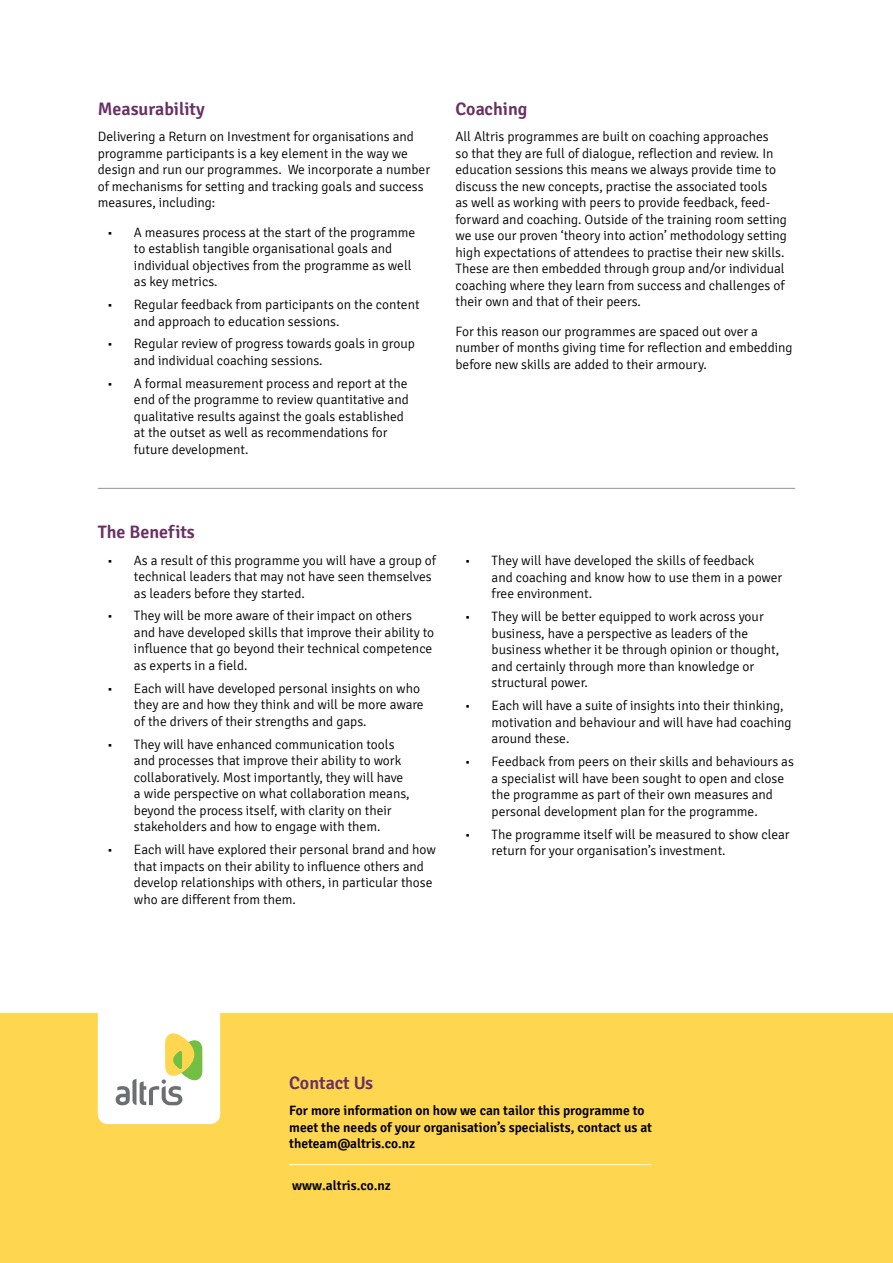
<style>
.page{position:relative;width:893px;height:1263px;background:#fff}
.page>*{position:absolute;margin:0;border:0;box-sizing:border-box;transform-origin:0 0}
.t1{font:600 18px "Signika";color:#693064}
.t2{font:300 13.5px/16.5px "Signika";color:#000}
.t3{font:600 13.5px/16.5px "Signika";color:#000}
</style>
<div class="page">
<div style="left:0;top:1013px;width:893px;height:250px;background:#ffd64f"></div>
<div style="left:98px;top:1001px;width:122px;height:123px;background:#fff;border-radius:10px"></div>
<svg style="left:116px;top:1033px;width:86px;height:72px"></svg>
<hr style="left:98px;top:488px;width:697px;height:1px;background:#939598">
<hr style="left:289px;top:1164px;width:362px;height:1px;background:#fff">
<h1 class="t1" style="left:98px;top:98px;width:109px">Measurability</h1>
<p class="t2" style="left:98px;top:129px;width:334px">Delivering a Return on Investment for organisations and programme participants is a key element in the way we design and run our programmes. We incorporate a number of mechanisms for setting and tracking goals and success measures, including:</p>
<p class="t2" style="left:134px;top:224px;width:283px;text-indent:-27px">• A measures process at the start of the programme to establish tangible organisational goals and individual objectives from the programme as well as key metrics.</p>
<p class="t2" style="left:134px;top:296px;width:287px;text-indent:-27px">• Regular feedback from participants on the content and approach to education sessions.</p>
<p class="t2" style="left:134px;top:336px;width:282px;text-indent:-27px">• Regular review of progress towards goals in group and individual coaching sessions.</p>
<p class="t2" style="left:134px;top:375px;width:276px;text-indent:-27px">• A formal measurement process and report at the end of the programme to review quantitative and qualitative results against the goals established at the outset as well as recommendations for future development.</p>
<h1 class="t1" style="left:455px;top:98px;width:73px">Coaching</h1>
<p class="t2" style="left:455px;top:129px;width:333px">All Altris programmes are built on coaching approaches<br>so that they are full of dialogue, reflection and review. In education sessions this means we always provide time to discuss the new concepts, practise the associated tools<br>as well as working with peers to provide feedback, feed&shy;forward and coaching. Outside of the training room setting we use our proven ‘theory into action’ methodology setting high expectations of attendees to practise their new skills.<br>These are then embedded through group and/or individual coaching where they learn from success and challenges of their own and that of their peers.</p>
<p class="t2" style="left:455px;top:323px;width:339px">For this reason our programmes are spaced out over a number of months giving time for reflection and embedding before new skills are added to their armoury.</p>
<h1 class="t1" style="left:98px;top:521px;width:99px">The Benefits</h1>
<p class="t2" style="left:134px;top:552px;width:304px;text-indent:-27px">• As a result of this programme you will have a group of technical leaders that may not have seen themselves as leaders before they started.</p>
<p class="t2" style="left:134px;top:608px;width:302px;text-indent:-27px">• They will be more aware of their impact on others and have developed skills that improve their ability to influence that go beyond their technical competence as experts in a field.</p>
<p class="t2" style="left:134px;top:680px;width:291px;text-indent:-27px">• Each will have developed personal insights on who they are and how they think and will be more aware of the drivers of their strengths and gaps.</p>
<p class="t2" style="left:134px;top:736px;width:277px;text-indent:-27px">• They will have enhanced communication tools and processes that improve their ability to work collaboratively. Most importantly, they will have a wide perspective on what collaboration means, beyond the process itself, with clarity on their stakeholders and how to engage with them.</p>
<p class="t2" style="left:134px;top:841px;width:303px;text-indent:-27px">• Each will have explored their personal brand and how that impacts on their ability to influence others and develop relationships with others, in particular those who are different from them.</p>
<p class="t2" style="left:492px;top:553px;width:292px;text-indent:-27px">• They will have developed the skills of feedback<br>and coaching and know how to use them in a power free environment.</p>
<p class="t2" style="left:492px;top:609px;width:289px;text-indent:-27px">• They will be better equipped to work across your business, have a perspective as leaders of the business whether it be through opinion or thought, and certainly through more than knowledge or structural power.</p>
<p class="t2" style="left:492px;top:698px;width:301px;text-indent:-27px">• Each will have a suite of insights into their thinking, motivation and behaviour and will have had coaching around these.</p>
<p class="t2" style="left:492px;top:754px;width:304px;text-indent:-27px">• Feedback from peers on their skills and behaviours as a specialist will have been sought to open and close the programme as part of their own measures and personal development plan for the programme.</p>
<p class="t2" style="left:492px;top:826px;width:300px;text-indent:-27px">• The programme itself will be measured to show clear return for your organisation’s investment.</p>
<h1 class="t1" style="left:289px;top:1072px;width:86px">Contact Us</h1>
<p class="t3" style="left:289px;top:1103px;width:364px">For more information on how we can tailor this programme to meet the needs of your organisation’s specialists, contact us at theteam@altris.co.nz</p>
<p class="t3" style="left:292px;top:1177px;width:100px">www.altris.co.nz</p>
</div>
